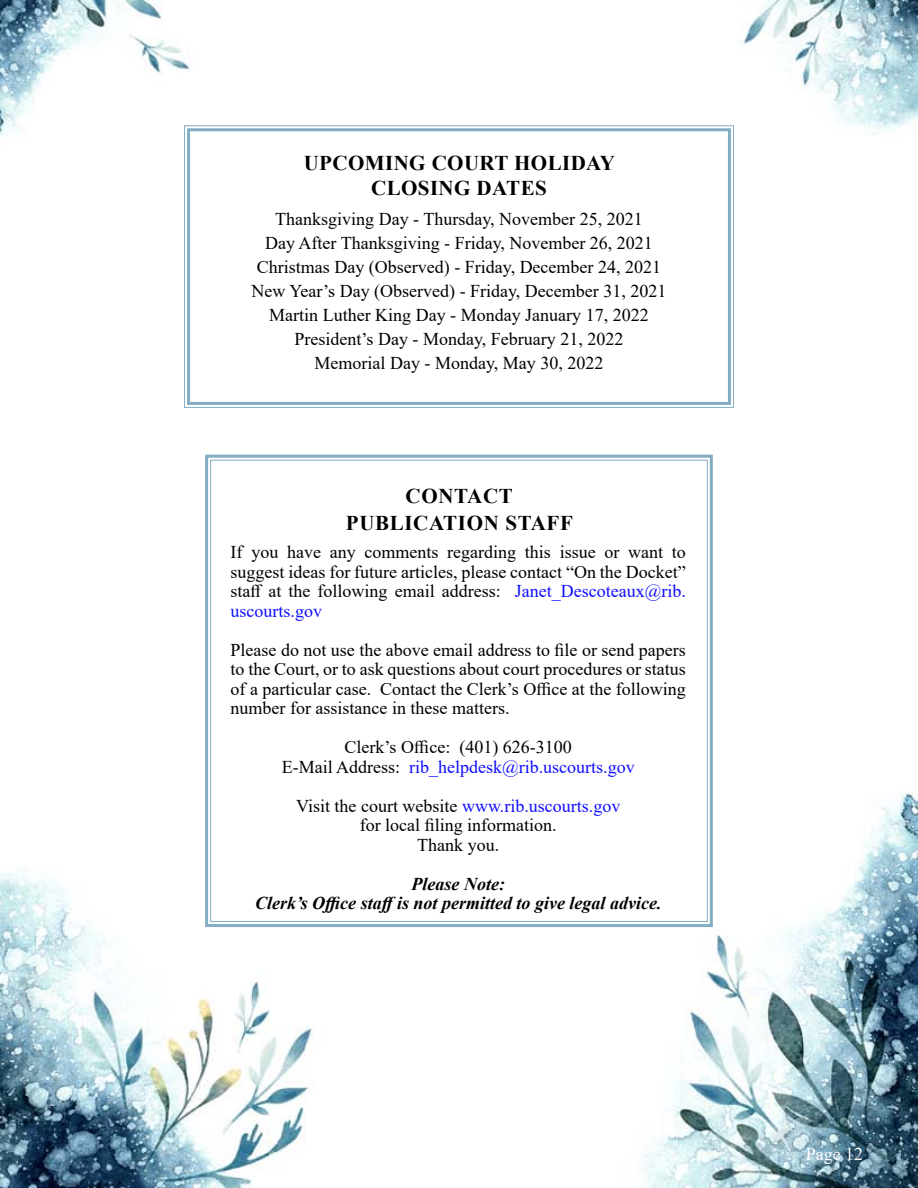
<style>
.page{position:relative;width:918px;height:1188px;background:#fff}
.page>*{position:absolute;margin:0;border:0;box-sizing:border-box;transform-origin:0 0}
.t1{font:700 21px/27px "Times New Roman";letter-spacing:.02em;color:#000;text-align:center}
.t2{font:18px/19.5px "Times New Roman";color:#000;text-align:center}
.t3{font:italic 700 18px/19.5px "Times New Roman";color:#000;text-align:center}
.t4{font:18px "Times New Roman";color:#fff}
.s1{color:#100fff}
</style>
<div class="page">
<img style="left:0;top:0;width:918px;height:1188px">
<svg style="left:204px;top:453px;width:510px;height:476px"></svg>
<svg style="left:184px;top:125px;width:550px;height:283px"></svg>
<div style="left:187px;top:128px;width:544px;height:277px;border:3px solid #83adc3"></div>
<p class="t1" style="left:304px;top:149px;width:313px;line-height:25.2px">UPCOMING COURT HOLIDAY<br>CLOSING DATES</p>
<p class="t2" style="left:252px;top:206px;width:416px;line-height:24px">Thanksgiving Day - Thursday, November 25, 2021<br>Day After Thanksgiving - Friday, November 26, 2021<br>Christmas Day (Observed) - Friday, December 24, 2021<br>New Year’s Day (Observed) - Friday, December 31, 2021<br>Martin Luther King Day - Monday January 17, 2022<br>President’s Day - Monday, February 21, 2022<br>Memorial Day - Monday, May 30, 2022</p>
<p class="t1" style="left:346px;top:482px;width:228px">CONTACT<br>PUBLICATION STAFF</p>
<p class="t2" style="left:231px;top:542px;width:457px;text-align:justify">If you have any comments regarding this issue or want to suggest ideas for future articles, please contact “On the Docket” staff at the following email address: <span class="s1">Janet_Descoteaux@rib. uscourts.gov</span></p>
<p class="t2" style="left:231px;top:640px;width:457px;text-align:justify">Please do not use the above email address to file or send papers to the Court, or to ask questions about court procedures or status of a particular case. Contact the Clerk’s Office at the following number for assistance in these matters.</p>
<p class="t2" style="left:282px;top:737px;width:355px">Clerk’s Office: (401) 626-3100<br>E-Mail Address: <span class="s1">rib_helpdesk@rib.uscourts.gov</span></p>
<p class="t2" style="left:296px;top:796px;width:326px">Visit the court website <span class="s1">www.rib.uscourts.gov </span>for local filing information.<br>Thank you.</p>
<p class="t3" style="left:255px;top:874px;width:408px">Please Note:<br>Clerk’s Office staffis not permitted to give legal advice.</p>
<p class="t4" style="left:806px;top:1141px;width:59px">Page 12</p>
</div>
